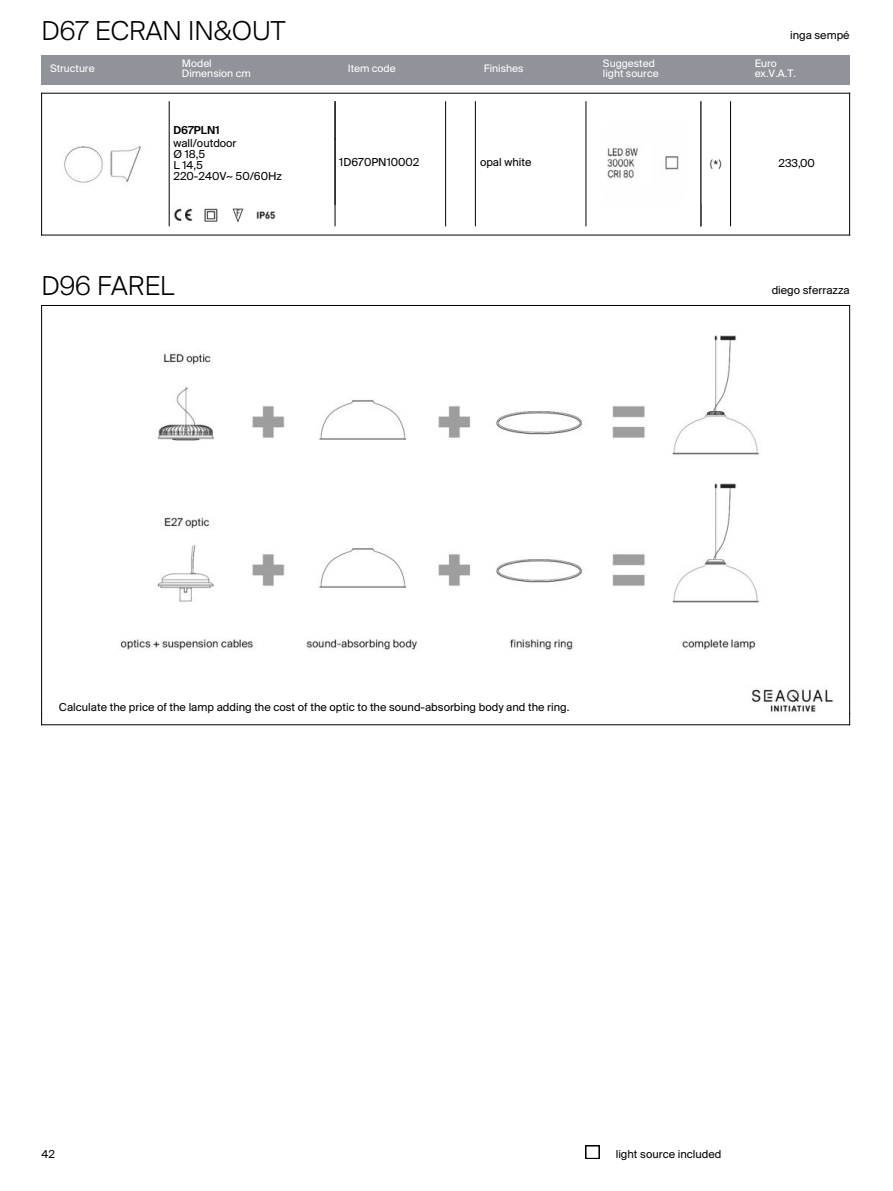
<style>
.page{position:relative;width:893px;height:1191px;background:#fff}
.page>*{position:absolute;margin:0;border:0;box-sizing:border-box;transform-origin:0 0}
.t1{font:300 28.5px "Suisse BP Intl";color:#000}
.t2{font:12px/10.8px "Suisse BP Intl";color:#000}
.t3{font:12px "Suisse BP Intl Antique";color:#000}
.t4{font:11.25px/10.2px "Suisse BP Intl";color:#fff}
.t5{font:11.25px "Suisse BP Intl";color:#000}
</style>
<div class="page">
<svg style="left:586px;top:1145px;width:13px;height:13px"></svg>
<div style="left:42px;top:55px;width:808px;height:30px;background:#909399"></div>
<img style="left:64px;top:146px;width:78px;height:37px">
<hr style="left:169px;top:102px;width:1px;height:124px;background:#000">
<hr style="left:335px;top:102px;width:1px;height:124px;background:#000">
<img style="left:173px;top:208px;width:20px;height:13px">
<img style="left:204px;top:208px;width:14px;height:14px">
<img style="left:232px;top:208px;width:12px;height:15px">
<img style="left:256px;top:211px;width:19px;height:9px">
<hr style="left:445px;top:102px;width:1px;height:124px;background:#000">
<hr style="left:475px;top:102px;width:1px;height:124px;background:#000">
<hr style="left:586px;top:102px;width:1px;height:124px;background:#000">
<hr style="left:730px;top:102px;width:1px;height:124px;background:#000">
<img style="left:607px;top:147px;width:72px;height:32px">
<hr style="left:700px;top:102px;width:1px;height:124px;background:#000">
<img style="left:709px;top:159px;width:13px;height:11px">
<hr style="left:42px;top:93px;width:808px;height:1px;background:#000">
<hr style="left:42px;top:235px;width:808px;height:1px;background:#000">
<hr style="left:41px;top:93px;width:1px;height:142px;background:#000">
<hr style="left:849px;top:93px;width:1px;height:142px;background:#000">
<img style="left:118px;top:335px;width:641px;height:315px">
<hr style="left:42px;top:305px;width:808px;height:1px;background:#000">
<hr style="left:41px;top:305px;width:1px;height:397px;background:#000">
<hr style="left:849px;top:305px;width:1px;height:397px;background:#000">
<hr style="left:42px;top:724px;width:808px;height:1px;background:#000">
<svg style="left:41px;top:703px;width:1px;height:22px"></svg>
<svg style="left:849px;top:703px;width:1px;height:21px"></svg>
<img style="left:751px;top:686px;width:82px;height:28px">
<h1 class="t1" style="left:42px;top:13px;width:245px">D67 ECRAN IN&amp;OUT</h1>
<p class="t2" style="left:790px;top:31px;width:61px">inga sempé</p>
<p class="t4" style="left:50px;top:64px;width:46px">Structure</p>
<p class="t4" style="left:182px;top:59px;width:70px">Model<br>Dimension cm</p>
<p class="t4" style="left:348px;top:64px;width:49px">Item code</p>
<p class="t4" style="left:484px;top:64px;width:41px">Finishes</p>
<p class="t4" style="left:603px;top:59px;width:57px">Suggested light source</p>
<p class="t4" style="left:755px;top:59px;width:43px">Euro ex.V.A.T.</p>
<p class="t3" style="left:173px;top:123px;width:48px">D67PLN1</p>
<p class="t2" style="left:173px;top:139px;width:110px">wall/outdoor<br>Ø 18,5<br>L 14,5<br>220-240V~ 50/60Hz</p>
<p class="t2" style="left:339px;top:158px;width:82px">1D670PN10002</p>
<p class="t2" style="left:480px;top:158px;width:53px">opal white</p>
<p class="t5" style="left:780px;top:159px;width:37px">224,00</p>
<p class="t2" style="left:778px;top:158px;width:38px">233,00</p>
<h1 class="t1" style="left:42px;top:268px;width:134px">D96 FAREL</h1>
<p class="t2" style="left:772px;top:286px;width:79px">diego sferrazza</p>
<p class="t2" style="left:59px;top:702px;width:512px">Calculate the price of the lamp adding the cost of the optic to the sound-absorbing body and the ring.</p>
<p class="t2" style="left:42px;top:1149px;width:15px">42</p>
<p class="t2" style="left:616px;top:1149px;width:107px">light source included</p>
</div>
